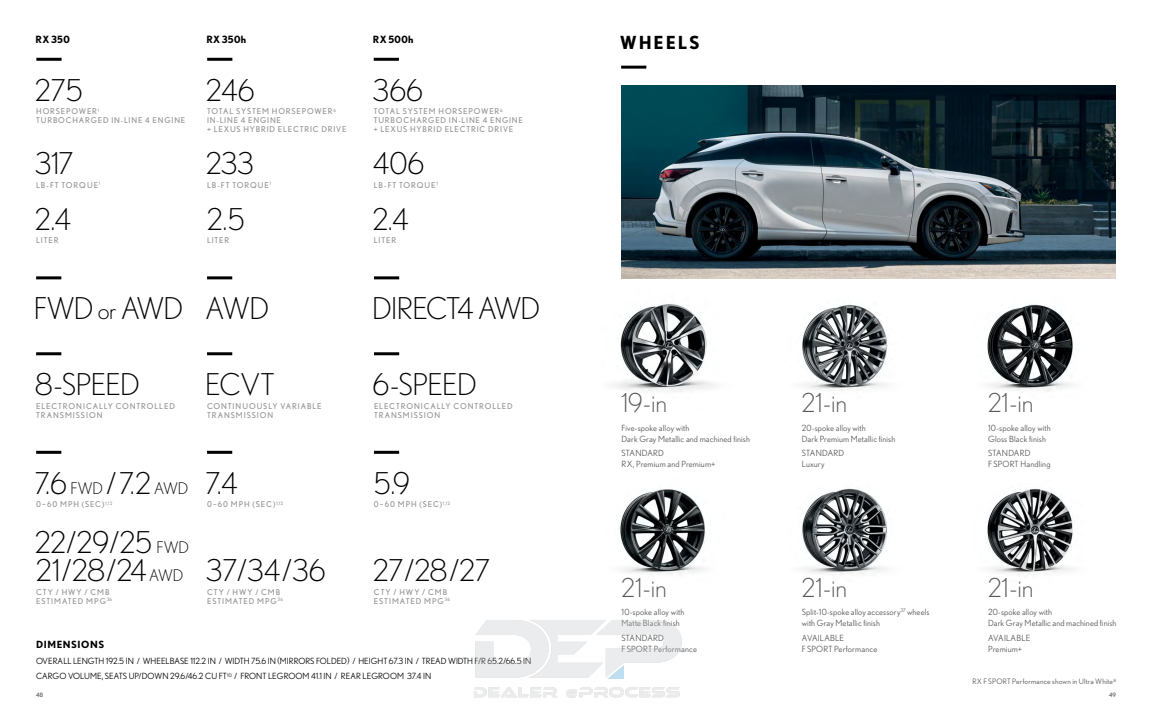
<style>
.page{position:relative;width:1152px;height:720px;background:#fff}
.page>*{position:absolute;margin:0;border:0;box-sizing:border-box;transform-origin:0 0}
.t1{font:300 30px "Nobel";letter-spacing:-.015em;color:#000}
.t2{font:300 30px "Nobel";letter-spacing:-.04em;color:#000}
.Wheel_Size{font:300 26px "Nobel";color:#58595b}
.Medium_Headline{font:700 18px "Nobel";letter-spacing:.1em;color:#000}
.Styles-header{font:700 10px "Nobel";letter-spacing:.03em;color:#000}
.Specs_subhead{font:700 9.9px "Nobel";letter-spacing:.06em;color:#000}
.wheel_copy{font:8.5px/11px "Nobel";letter-spacing:.015em;color:#58595b}
.Specs_body_copy{font:8.5px "Nobel";color:#000}
.t3{font:8px/9px "Nobel";letter-spacing:.105em;color:#939598}
.Cutline{font:7.5px "Nobel";letter-spacing:.025em;color:#58595b}
.t4{font:6px "Nobel";color:#58595b}
.s1{font-size:24px}
.s2{font-size:16px}
</style>
<div class="page">
<img style="left:614px;top:302px;width:101px;height:90px">
<img style="left:801px;top:304px;width:87px;height:87px">
<img style="left:802px;top:488px;width:86px;height:87px">
<img style="left:620px;top:489px;width:85px;height:86px">
<img style="left:987px;top:304px;width:86px;height:87px">
<img style="left:987px;top:489px;width:86px;height:86px">
<img style="left:621px;top:86px;width:495px;height:193px">
<hr style="left:621px;top:66px;width:25px;height:3px;background:#000">
<hr style="left:36px;top:58px;width:26px;height:3px;background:#000">
<hr style="left:207px;top:58px;width:25px;height:3px;background:#000">
<hr style="left:374px;top:58px;width:25px;height:3px;background:#000">
<hr style="left:36px;top:276px;width:25px;height:3px;background:#000">
<hr style="left:36px;top:352px;width:25px;height:3px;background:#000">
<hr style="left:207px;top:276px;width:25px;height:3px;background:#000">
<hr style="left:207px;top:352px;width:25px;height:3px;background:#000">
<hr style="left:374px;top:276px;width:25px;height:3px;background:#000">
<hr style="left:374px;top:352px;width:25px;height:3px;background:#000">
<hr style="left:36px;top:451px;width:25px;height:3px;background:#000">
<hr style="left:207px;top:451px;width:25px;height:3px;background:#000">
<hr style="left:374px;top:451px;width:25px;height:3px;background:#000">
<p class="Styles-header" style="left:36px;top:34px;width:36px">RX 350</p>
<p class="Styles-header" style="left:206px;top:34px;width:41px">RX 350h</p>
<p class="Styles-header" style="left:373px;top:34px;width:42px">RX 500h</p>
<p class="t1" style="left:35px;top:72px;width:49px">275</p>
<p class="t3" style="left:36px;top:107px;width:151px">HORSEPOWER<sup>1<br></sup>TURBOCHARGED IN-LINE 4 ENGINE</p>
<p class="t1" style="left:35px;top:145px;width:40px">317</p>
<p class="t3" style="left:36px;top:180px;width:66px">LB-FT TORQUE<sup>1</sup></p>
<p class="t1" style="left:35px;top:201px;width:37px">2.4</p>
<p class="t3" style="left:36px;top:236px;width:24px">LITER</p>
<p class="t1" style="left:206px;top:72px;width:50px">246</p>
<p class="t3" style="left:207px;top:107px;width:141px">TOTAL SYSTEM HORSEPOWER<sup>6<br></sup>IN-LINE 4 ENGINE<br>+ LEXUS HYBRID ELECTRIC DRIVE</p>
<p class="t1" style="left:206px;top:145px;width:49px">233</p>
<p class="t3" style="left:207px;top:180px;width:66px">LB-FT TORQUE<sup>1</sup></p>
<p class="t1" style="left:207px;top:201px;width:39px">2.5</p>
<p class="t3" style="left:207px;top:236px;width:24px">LITER</p>
<p class="t1" style="left:34px;top:290px;width:151px">FWD <span class="s1">or</span> AWD</p>
<p class="t1" style="left:35px;top:366px;width:107px">8-SPEED</p>
<p class="t3" style="left:36px;top:401px;width:140px">ELECTRONICALLY CONTROLLED<br>TRANSMISSION</p>
<p class="t1" style="left:206px;top:291px;width:65px">AWD</p>
<p class="t1" style="left:205px;top:366px;width:71px">ECVT</p>
<p class="t3" style="left:207px;top:401px;width:116px">CONTINUOUSLY VARIABLE<br>TRANSMISSION</p>
<p class="t1" style="left:35px;top:465px;width:155px">7.6 <span class="s2">FWD</span> / 7.2 <span class="s2">AWD</span></p>
<p class="t3" style="left:36px;top:500px;width:78px">0–60 MPH (SEC)<sup>1,12</sup></p>
<p class="t1" style="left:35px;top:524px;width:155px">22/29/25 <span class="s2">FWD</span></p>
<p class="t1" style="left:36px;top:553px;width:149px">21/28/24 <span class="s2">AWD</span></p>
<p class="t3" style="left:36px;top:587px;width:77px">CTY / HWY / CMB<br>ESTIMATED MPG<sup>36</sup></p>
<p class="t1" style="left:206px;top:465px;width:33px">7.4</p>
<p class="t3" style="left:207px;top:500px;width:78px">0–60 MPH (SEC)<sup>1,12</sup></p>
<p class="t1" style="left:206px;top:553px;width:121px">37/34/36</p>
<p class="t3" style="left:207px;top:587px;width:77px">CTY / HWY / CMB<br>ESTIMATED MPG<sup>36</sup></p>
<p class="t1" style="left:373px;top:72px;width:52px">366</p>
<p class="t3" style="left:374px;top:107px;width:151px">TOTAL SYSTEM HORSEPOWER<sup>6<br></sup>TURBOCHARGED IN-LINE 4 ENGINE + LEXUS HYBRID ELECTRIC DRIVE</p>
<p class="t1" style="left:373px;top:145px;width:53px">406</p>
<p class="t3" style="left:374px;top:180px;width:66px">LB-FT TORQUE<sup>1</sup></p>
<p class="t1" style="left:373px;top:201px;width:37px">2.4</p>
<p class="t3" style="left:374px;top:236px;width:24px">LITER</p>
<p class="t2" style="left:372px;top:291px;width:169px">DIRECT4 AWD</p>
<p class="t1" style="left:372px;top:367px;width:106px">6-SPEED</p>
<p class="t3" style="left:374px;top:401px;width:140px">ELECTRONICALLY CONTROLLED<br>TRANSMISSION</p>
<p class="t1" style="left:374px;top:465px;width:38px">5.9</p>
<p class="t3" style="left:374px;top:500px;width:78px">0–60 MPH (SEC)<sup>1,12</sup></p>
<p class="t1" style="left:373px;top:553px;width:119px">27/28/27</p>
<p class="t3" style="left:374px;top:587px;width:77px">CTY / HWY / CMB<br>ESTIMATED MPG<sup>36</sup></p>
<p class="Specs_subhead" style="left:36px;top:639px;width:70px">DIMENSIONS</p>
<p class="Specs_body_copy" style="left:36px;top:655px;width:497px">OVERALL LENGTH 192.5 IN / WHEELBASE 112.2 IN / WIDTH 75.6 IN (MIRRORS FOLDED) / HEIGHT 67.3 IN / TREAD WIDTH F/R 65.2/66.5 IN</p>
<p class="Specs_body_copy" style="left:36px;top:671px;width:397px">CARGO VOLUME, SEATS UP/DOWN 29.6/46.2 CU FT<sup>10</sup> / FRONT LEGROOM 41.1 IN / REAR LEGROOM 37.4 IN</p>
<p class="Medium_Headline" style="left:620px;top:32px;width:82px">WHEELS</p>
<p class="Wheel_Size" style="left:621px;top:388px;width:47px">19-in</p>
<p class="wheel_copy" style="left:621px;top:422px;width:130px">Five-spoke alloy with<br>Dark Gray Metallic and machined finish</p>
<p class="wheel_copy" style="left:621px;top:448px;width:96px">STANDARD<br>RX, Premium and Premium+</p>
<p class="Wheel_Size" style="left:621px;top:572px;width:47px">21-in</p>
<p class="wheel_copy" style="left:621px;top:607px;width:64px">10-spoke alloy with<br>Matte Black finish</p>
<p class="wheel_copy" style="left:621px;top:632px;width:77px">STANDARD<br>F SPORT Performance</p>
<p class="Wheel_Size" style="left:802px;top:388px;width:47px">21-in</p>
<p class="wheel_copy" style="left:802px;top:422px;width:95px">20-spoke alloy with<br>Dark Premium Metallic finish</p>
<p class="wheel_copy" style="left:802px;top:448px;width:44px">STANDARD<br>Luxury</p>
<p class="Wheel_Size" style="left:802px;top:572px;width:47px">21-in</p>
<p class="wheel_copy" style="left:802px;top:607px;width:129px">Split-10-spoke alloy accessory<sup>37</sup> wheels with Gray Metallic finish</p>
<p class="wheel_copy" style="left:802px;top:632px;width:77px">AVAILABLE<br>F SPORT Performance</p>
<p class="Wheel_Size" style="left:988px;top:388px;width:47px">21-in</p>
<p class="wheel_copy" style="left:988px;top:422px;width:64px">10-spoke alloy with<br>Gloss Black finish</p>
<p class="wheel_copy" style="left:988px;top:448px;width:64px">STANDARD<br>F SPORT Handling</p>
<p class="Wheel_Size" style="left:988px;top:572px;width:47px">21-in</p>
<p class="wheel_copy" style="left:988px;top:607px;width:130px">20-spoke alloy with<br>Dark Gray Metallic and machined finish</p>
<p class="wheel_copy" style="left:988px;top:632px;width:44px">AVAILABLE<br>Premium+</p>
<p class="Cutline" style="left:972px;top:677px;width:145px">RX F SPORT Performance shown in Ultra White<sup>8</sup></p>
<p class="t4" style="left:36px;top:692px;width:9px">48</p>
<p class="t4" style="left:1109px;top:692px;width:8px">49</p>
</div>
